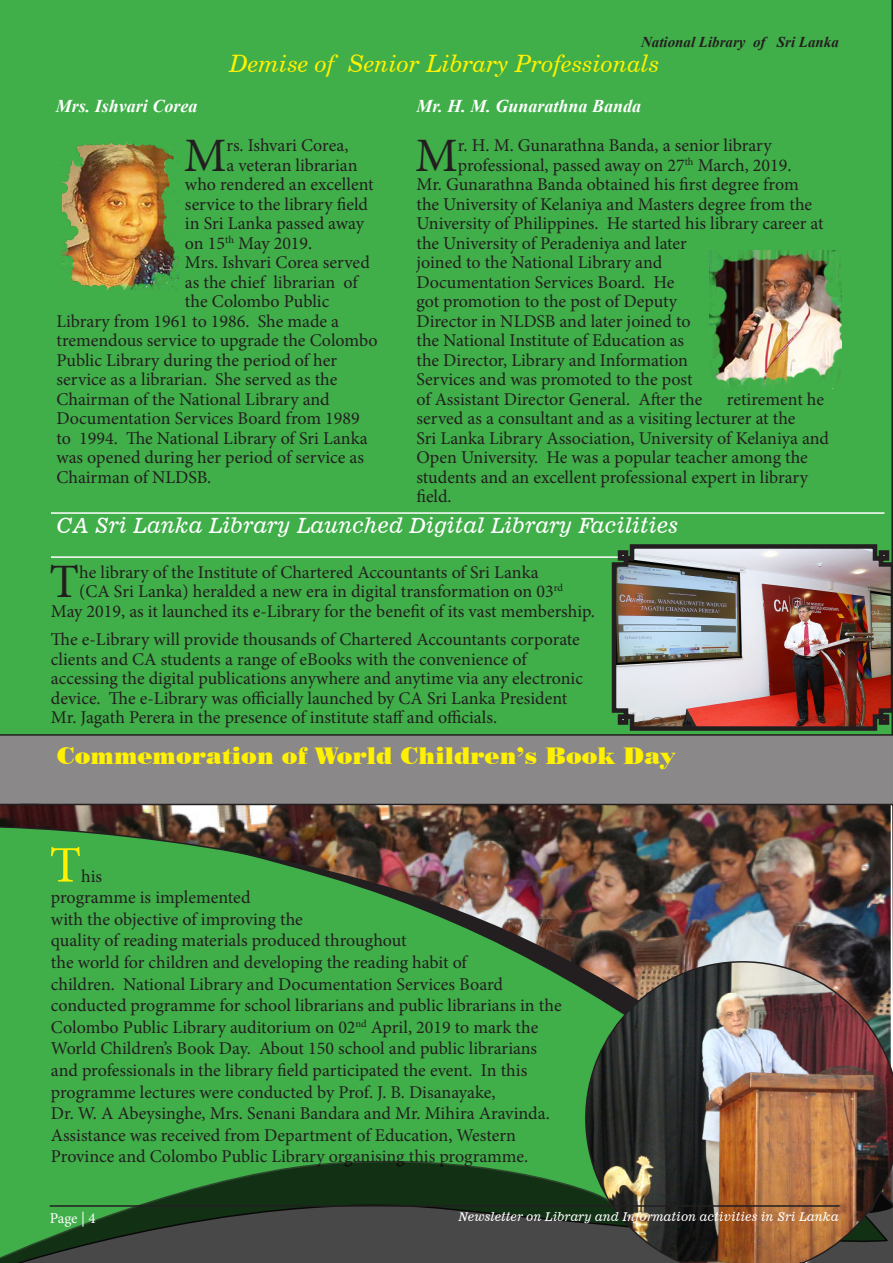
<style>
.page{position:relative;width:893px;height:1263px;background:#fff}
.page>*{position:absolute;margin:0;border:0;box-sizing:border-box;transform-origin:0 0}
.t1{font:51.3px "Minion Pro";color:#fff101}
.t2{font:48px "Minion Pro";color:#231f20}
.t3{font:24px "Poster Bodoni BT";color:#fff101}
.t4{font:italic 24px "Century Schoolbook BT";color:#fff101}
.t5{font:21px "News 701 BT Italic A";color:#fff}
.t6{font:18px/21.6px "Minion Pro";color:#231f20}
.t7{font:italic 700 18px "Times New Roman";color:#fff}
.t8{font:italic 700 15px "Times New Roman";color:#231f20}
.t9{font:15px "Minion Pro";color:#fff}
.t10{font:12px "News 701 BT Italic A";color:#fff}
</style>
<div class="page">
<div style="left:0;top:733px;width:893px;height:71px;background:#8a8888"></div>
<div style="left:0;top:0;width:788px;height:736px;background:#40ae49"></div>
<svg style="left:0;top:1206px;width:585px;height:57px;background:#3d4d3e"></svg>
<img style="left:63px;top:142px;width:116px;height:147px">
<img style="left:709px;top:251px;width:79px;height:137px">
<img style="left:0;top:803px;width:788px;height:403px">
<img style="left:585px;top:961px;width:203px;height:302px">
<hr style="left:51px;top:512px;width:833px;height:2px;background:#fff">
<hr style="left:51px;top:556px;width:833px;height:2px;background:#fff">
<img style="left:609px;top:542px;width:179px;height:191px">
<hr style="left:50px;top:1205px;width:790px;height:2px;background:#231f20">
<img style="left:788px;top:0;width:105px;height:1263px">
<p class="t8" style="left:641px;top:32px;width:199px">National Library of Sri Lanka</p>
<p class="t4" style="left:229px;top:47px;width:432px">Demise of Senior Library Professionals</p>
<p class="t7" style="left:56px;top:93px;width:143px">Mrs. Ishvari Corea</p>
<p class="t7" style="left:416px;top:93px;width:226px">Mr. H. M. Gunarathna Banda</p>
<p class="t2" style="left:184px;top:123px;width:44px">M</p>
<p class="t6" style="left:226px;top:135px;width:124px">rs. Ishvari Corea,</p>
<p class="t6" style="left:226px;top:154px;width:133px">a veteran librarian</p>
<p class="t6" style="left:185px;top:174px;width:190px">who rendered an excellent</p>
<p class="t6" style="left:185px;top:193px;width:185px">service to the library field</p>
<p class="t6" style="left:185px;top:213px;width:181px">in Sri Lanka passed away</p>
<p class="t6" style="left:185px;top:232px;width:129px">on 15<sup>th</sup> May 2019.</p>
<p class="t6" style="left:185px;top:252px;width:186px">Mrs. Ishvari Corea served</p>
<p class="t6" style="left:185px;top:271px;width:174px">as the chief librarian of</p>
<p class="t6" style="left:185px;top:291px;width:146px">the Colombo Public</p>
<p class="t6" style="left:56px;top:310px;width:284px">Library from 1961 to 1986. She made a</p>
<p class="t6" style="left:56px;top:330px;width:323px">tremendous service to upgrade the Colombo</p>
<p class="t6" style="left:56px;top:349px;width:282px">Public Library during the period of her</p>
<p class="t6" style="left:56px;top:369px;width:283px">service as a librarian. She served as the</p>
<p class="t6" style="left:56px;top:388px;width:275px">Chairman of the National Library and</p>
<p class="t6" style="left:56px;top:408px;width:305px">Documentation Services Board from 1989</p>
<p class="t6" style="left:56px;top:427px;width:313px">to 1994. The National Library of Sri Lanka</p>
<p class="t6" style="left:56px;top:447px;width:309px">was opened during her period of service as</p>
<p class="t6" style="left:56px;top:466px;width:156px">Chairman of NLDSB.</p>
<p class="t2" style="left:415px;top:123px;width:44px">M</p>
<p class="t6" style="left:458px;top:135px;width:315px">r. H. M. Gunarathna Banda, a senior library</p>
<p class="t6" style="left:458px;top:154px;width:335px">professional, passed away on 27<sup>th</sup> March, 2019.</p>
<p class="t6" style="left:416px;top:174px;width:384px">Mr. Gunarathna Banda obtained his first degree from</p>
<p class="t6" style="left:416px;top:193px;width:397px">the University of Kelaniya and Masters degree from the</p>
<p class="t6" style="left:416px;top:213px;width:409px">University of Philippines. He started his library career at</p>
<p class="t6" style="left:416px;top:232px;width:272px">the University of Peradeniya and later</p>
<p class="t6" style="left:416px;top:252px;width:247px">joined to the National Library and</p>
<p class="t6" style="left:416px;top:271px;width:260px">Documentation Services Board. He</p>
<p class="t6" style="left:416px;top:291px;width:262px">got promotion to the post of Deputy</p>
<p class="t6" style="left:416px;top:310px;width:276px">Director in NLDSB and later joined to</p>
<p class="t6" style="left:416px;top:330px;width:269px">the National Institute of Education as</p>
<p class="t6" style="left:416px;top:349px;width:273px">the Director, Library and Information</p>
<p class="t6" style="left:416px;top:369px;width:278px">Services and was promoted to the post</p>
<p class="t6" style="left:416px;top:388px;width:287px">of Assistant Director General. After the</p>
<p class="t6" style="left:416px;top:389px;width:414px;line-height:19.5px;text-indent:310px">retirement he served as a consultant and as a visiting lecturer at the<br>Sri Lanka Library Association, University of Kelaniya and Open University. He was a popular teacher among the students and an excellent professional expert in library field.</p>
<p class="t5" style="left:56px;top:512px;width:624px">CA Sri Lanka Library Launched Digital Library Facilities</p>
<p class="t2" style="left:50px;top:550px;width:31px">T</p>
<p class="t6" style="left:79px;top:561px;width:461px">he library of the Institute of Chartered Accountants of Sri Lanka</p>
<p class="t6" style="left:51px;top:582px;width:546px;line-height:19.5px;text-align:center">(CA Sri Lanka) heralded a new era in digital transformation on 03<sup>rd<br></sup>May 2019, as it launched its e-Library for the benefit of its vast membership.</p>
<p class="t6" style="left:51px;top:630px;width:534px;line-height:19.5px">The e-Library will provide thousands of Chartered Accountants corporate clients and CA students a range of eBooks with the convenience of accessing the digital publications anywhere and anytime via any electronic device. The e-Library was officially launched by CA Sri Lanka President Mr. Jagath Perera in the presence of institute staff and officials.</p>
<p class="t3" style="left:57px;top:738px;width:620px">Commemoration of World Children’s Book Day</p>
<p class="t1" style="left:50px;top:831px;width:33px">T</p>
<p class="t6" style="left:51px;top:865px;width:512px;text-indent:30px">his<br>programme is implemented<br>with the objective of improving the<br>quality of reading materials produced throughout<br>the world for children and developing the reading habit of<br>children. National Library and Documentation Services Board conducted programme for school librarians and public librarians in the Colombo Public Library auditorium on 02<sup>nd</sup> April, 2019 to mark the World Children’s Book Day. About 150 school and public librarians and professionals in the library field participated the event. In this programme lectures were conducted by Prof. J. B. Disanayake,<br>Dr. W. A Abeysinghe, Mrs. Senani Bandara and Mr. Mihira Aravinda.<br>Assistance was received from Department of Education, Western Province and Colombo Public Library organising this programme.</p>
<p class="t9" style="left:50px;top:1208px;width:47px">Page | 4</p>
<p class="t10" style="left:458px;top:1210px;width:382px">Newsletter on Library and Information activities in Sri Lanka</p>
</div>
